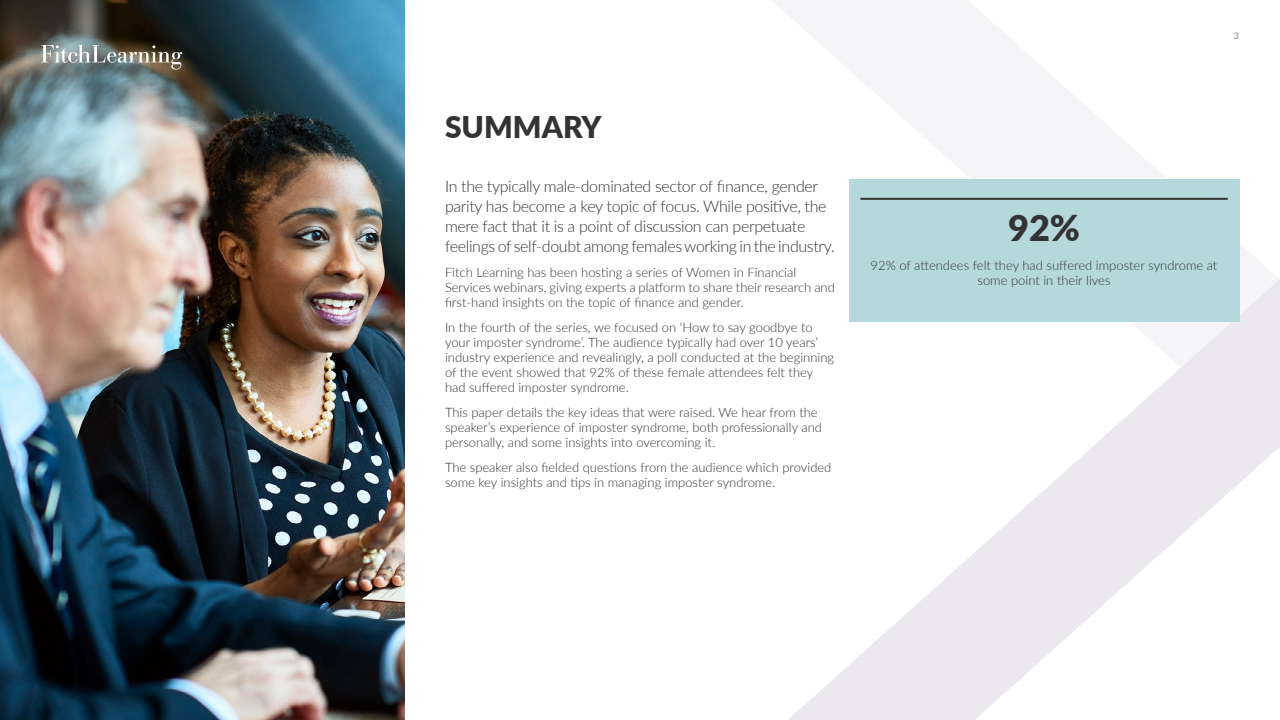
<style>
.page{position:relative;width:1280px;height:720px;background:#fff}
.page>*{position:absolute;margin:0;border:0;box-sizing:border-box;transform-origin:0 0}
.t1{font:900 35.6px "Lato";color:#333}
.t2{font:900 30px "Lato";color:#333}
.t3{font:300 16px/20px "Lato";letter-spacing:-.02em;color:#333}
.t4{font:300 13px/15px "Lato";color:#333}
.t5{font:9px "Lato";color:#858585}
</style>
<div class="page">
<svg style="left:788px;top:367px;width:492px;height:353px"></svg>
<svg style="left:772px;top:0;width:508px;height:367px"></svg>
<img style="left:0;top:0;width:405px;height:720px">
<div style="left:849px;top:179px;width:390px;height:143px;background:#b5d8dc"></div>
<hr style="left:860px;top:198px;width:368px;height:2px;background:#333">
<svg style="left:41px;top:45px;width:141px;height:25px;background:#838780"></svg>
<h2 class="t2" style="left:445px;top:105px;width:158px">SUMMARY</h2>
<p class="t3" style="left:445px;top:176px;width:391px">In the typically male-dominated sector of finance, gender parity has become a key topic of focus. While positive, the mere fact that it is a point of discussion can perpetuate feelings of self-doubt among females working in the industry.</p>
<p class="t4" style="left:445px;top:264px;width:391px">Fitch Learning has been hosting a series of Women in Financial<br>Services webinars, giving experts a platform to share their research and first-hand insights on the topic of finance and gender.</p>
<p class="t4" style="left:445px;top:319px;width:391px">In the fourth of the series, we focused on ‘How to say goodbye to your imposter syndrome’. The audience typically had over 10 years’ industry experience and revealingly, a poll conducted at the beginning of the event showed that 92% of these female attendees felt they had suffered imposter syndrome.</p>
<p class="t4" style="left:445px;top:404px;width:379px">This paper details the key ideas that were raised. We hear from the speaker’s experience of imposter syndrome, both professionally and personally, and some insights into overcoming it.</p>
<p class="t4" style="left:445px;top:459px;width:388px">The speaker also fielded questions from the audience which provided some key insights and tips in managing imposter syndrome.</p>
<p class="t5" style="left:1234px;top:30px;width:7px">3</p>
<h1 class="t1" style="left:1008px;top:201px;width:73px">92%</h1>
<p class="t4" style="left:871px;top:257px;width:348px;text-align:center">92% of attendees felt they had suffered imposter syndrome at some point in their lives</p>
</div>
